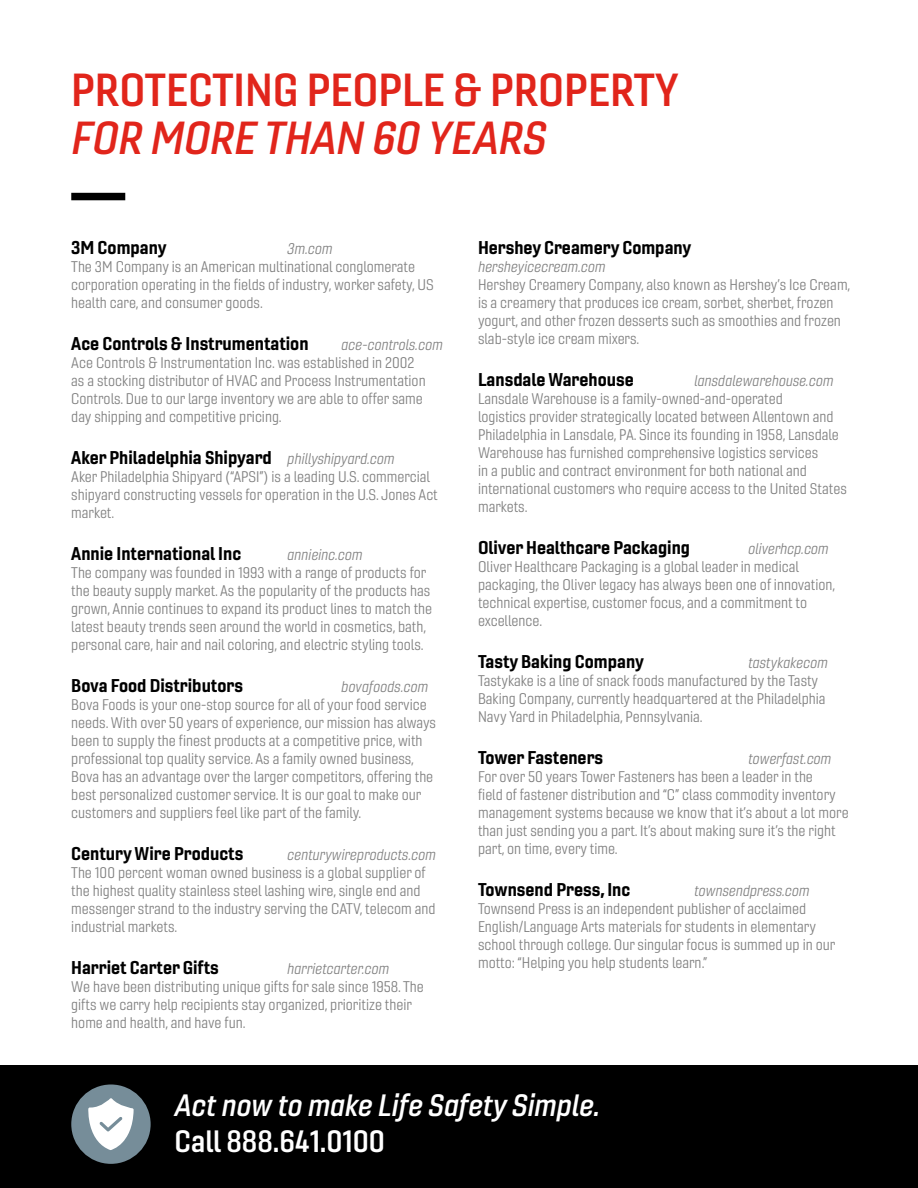
<style>
.page{position:relative;width:918px;height:1188px;background:#fff}
.page>*{position:absolute;margin:0;border:0;box-sizing:border-box;transform-origin:0 0}
.t1{font:45px "Gineso Nor Dem";color:#e1251b}
.t2{font:45px "Gineso Nor Dem It";color:#e1251b}
.t3{font:30px "Gineso Nor Dem It";color:#fff}
.t4{font:30px "Gineso Nor Dem";color:#fff}
.t5{font:18px "Gineso Nor Bol";color:#000}
.t6{font:15px/18px "Gineso Nor Boo";color:#7f7f7f}
.t7{font:15px "Gineso Nor Boo It";color:#7f7f7f}
.s1{font-family:"Gineso Nor Boo It";font-size:15px;color:#7f7f7f}
</style>
<div class="page">
<div style="left:0;top:1066px;width:918px;height:122px;background:#000"></div>
<div style="left:71px;top:1085px;width:80px;height:79px;background:#768d99;border-radius:50%"></div>
<svg style="left:88px;top:1098px;width:46px;height:52px"></svg>
<div style="left:71px;top:193px;width:54px;height:7px;background:#000"></div>
<h1 class="t1" style="left:71px;top:61px;width:609px">PROTECTING PEOPLE &amp; PROPERTY</h1>
<h1 class="t2" style="left:71px;top:109px;width:476px">FOR MORE THAN 60 YEARS</h1>
<p class="t5" style="left:71px;top:236px;width:97px">3M Company</p>
<p class="t7" style="left:287px;top:240px;width:47px">3m.com</p>
<p class="t6" style="left:71px;top:258px;width:364px">The 3M Company is an American multinational conglomerate corporation operating in the fields of industry, worker safety, US health care, and consumer goods.</p>
<p class="t5" style="left:71px;top:332px;width:239px">Ace Controls &amp; Instrumentation</p>
<p class="t7" style="left:341px;top:336px;width:103px">ace-controls.com</p>
<p class="t6" style="left:71px;top:354px;width:356px">Ace Controls &amp; Instrumentation Inc. was established in 2002 as a stocking distributor of HVAC and Process Instrumentation Controls. Due to our large inventory we are able to offer same day shipping and competitive pricing.</p>
<p class="t5" style="left:71px;top:446px;width:325px">Aker Philadelphia Shipyard <span class="s1">phillyshipyard.com</span></p>
<p class="t6" style="left:71px;top:468px;width:368px">Aker Philadelphia Shipyard (“APSI”) is a leading U.S. commercial shipyard constructing vessels for operation in the U.S. Jones Act market.</p>
<p class="t5" style="left:71px;top:542px;width:171px">Annie International Inc</p>
<p class="t7" style="left:287px;top:546px;width:77px">annieinc.com</p>
<p class="t6" style="left:71px;top:564px;width:362px">The company was founded in 1993 with a range of products for the beauty supply market. As the popularity of the products has grown, Annie continues to expand its product lines to match the latest beauty trends seen around the world in cosmetics, bath, personal care, hair and nail coloring, and electric styling tools.</p>
<p class="t5" style="left:71px;top:674px;width:173px">Bova Food Distributors</p>
<p class="t7" style="left:341px;top:678px;width:88px">bovafoods.com</p>
<p class="t6" style="left:71px;top:696px;width:366px">Bova Foods is your one-stop source for all of your food service needs. With over 50 years of experience, our mission has always been to supply the finest products at a competitive price, with professional top quality service. As a family owned business, Bova has an advantage over the larger competitors, offering the best personalized customer service. It is our goal to make our customers and suppliers feel like part of the family.</p>
<p class="t5" style="left:71px;top:842px;width:174px">Century Wire Products</p>
<p class="t7" style="left:287px;top:846px;width:150px">centurywireproducts.com</p>
<p class="t6" style="left:71px;top:864px;width:366px">The 100 percent woman owned business is a global supplier of the highest quality stainless steel lashing wire, single end and messenger strand to the industry serving the CATV, telecom and industrial markets.</p>
<p class="t5" style="left:71px;top:956px;width:149px">Harriet Carter Gifts</p>
<p class="t7" style="left:287px;top:960px;width:103px">harrietcarter.com</p>
<p class="t6" style="left:71px;top:978px;width:354px">We have been distributing unique gifts for sale since 1958. The gifts we carry help recipients stay organized, prioritize their home and health, and have fun.</p>
<p class="t5" style="left:478px;top:236px;width:215px">Hershey Creamery Company</p>
<p class="t7" style="left:478px;top:258px;width:129px">hersheyicecream.com</p>
<p class="t6" style="left:478px;top:276px;width:374px">Hershey Creamery Company, also known as Hershey’s Ice Cream, is a creamery that produces ice cream, sorbet, sherbet, frozen yogurt, and other frozen desserts such as smoothies and frozen slab-style ice cream mixers.</p>
<p class="t5" style="left:478px;top:368px;width:157px">Lansdale Warehouse</p>
<p class="t7" style="left:694px;top:372px;width:141px">lansdalewarehouse.com</p>
<p class="t6" style="left:478px;top:390px;width:370px">Lansdale Warehouse is a family-owned-and-operated<br>logistics provider strategically located between Allentown and Philadelphia in Lansdale, PA. Since its founding in 1958, Lansdale Warehouse has furnished comprehensive logistics services<br>in a public and contract environment for both national and international customers who require access to the United States markets.</p>
<p class="t5" style="left:478px;top:536px;width:214px">Oliver Healthcare Packaging</p>
<p class="t7" style="left:748px;top:540px;width:82px">oliverhcp.com</p>
<p class="t6" style="left:478px;top:558px;width:359px">Oliver Healthcare Packaging is a global leader in medical packaging, the Oliver legacy has always been one of innovation, technical expertise, customer focus, and a commitment to excellence.</p>
<p class="t5" style="left:478px;top:650px;width:167px">Tasty Baking Company</p>
<p class="t7" style="left:748px;top:654px;width:81px">tastykakecom</p>
<p class="t6" style="left:478px;top:672px;width:349px">Tastykake is a line of snack foods manufactured by the Tasty<br>Baking Company, currently headquartered at the Philadelphia<br>Navy Yard in Philadelphia, Pennsylvania.</p>
<p class="t5" style="left:478px;top:746px;width:127px">Tower Fasteners</p>
<p class="t7" style="left:748px;top:750px;width:85px">towerfast.com</p>
<p class="t6" style="left:478px;top:768px;width:372px">For over 50 years Tower Fasteners has been a leader in the<br>field of fastener distribution and “C” class commodity inventory management systems because we know that it’s about a lot more than just sending you a part. It’s about making sure it’s the right part, on time, every time.</p>
<p class="t5" style="left:478px;top:878px;width:154px">Townsend Press, Inc</p>
<p class="t7" style="left:694px;top:882px;width:117px">townsendpress.com</p>
<p class="t6" style="left:478px;top:900px;width:359px">Townsend Press is an independent publisher of acclaimed English/Language Arts materials for students in elementary school through college. Our singular focus is summed up in our motto: “Helping you help students learn.”</p>
<h2 class="t3" style="left:175px;top:1086px;width:427px">Act now to make Life Safety Simple.</h2>
<h2 class="t4" style="left:175px;top:1122px;width:212px">Call 888.641.0100</h2>
</div>
